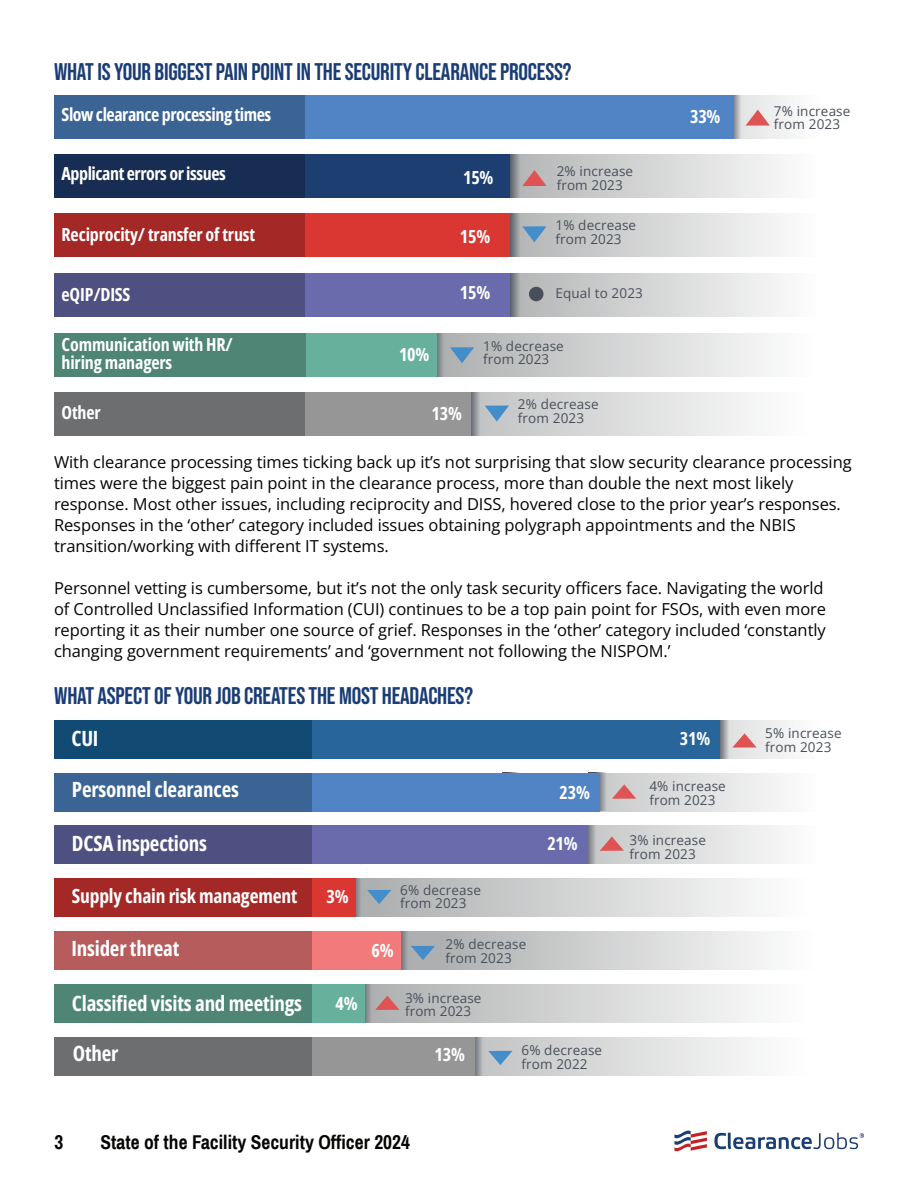
<style>
.page{position:relative;width:918px;height:1188px;background:#fff}
.page>*{position:absolute;margin:0;border:0;box-sizing:border-box;transform-origin:0 0}
.t1{font:24px "Bebas Neue";letter-spacing:-.01em;color:#1b3d75}
.t2{font:21px "Open Sans";letter-spacing:-.01em;color:#fff}
.t3{font:700 19.5px "Archivo Narrow";color:#040503}
.t4{font:19.5px "Open Sans";letter-spacing:-.01em;color:#fff}
.t5{font:18px/18px "Open Sans";letter-spacing:-.01em;color:#fff}
.t6{font:16.5px/21px "Open Sans";letter-spacing:-.005em;color:#040503}
.t7{font:13.5px/13.5px "Open Sans";letter-spacing:.01em;color:#494f5a}
</style>
<div class="page">
<svg style="left:674px;top:1130px;width:33px;height:22px"></svg>
<svg style="left:714px;top:1133px;width:150px;height:16px"></svg>
<svg style="left:600px;top:773px;width:181px;height:39px"></svg>
<svg style="left:599px;top:825px;width:182px;height:39px;background:#dfe0e0"></svg>
<div style="left:312px;top:878px;width:546px;height:39px;background:linear-gradient(to right,#a4a5a6,#fff)"></div>
<div style="left:387px;top:931px;width:471px;height:39px;background:linear-gradient(to right,#a4a6a7,#fff)"></div>
<svg style="left:375px;top:984px;width:380px;height:39px;background:#d2d3d3"></svg>
<svg style="left:486px;top:1037px;width:269px;height:39px;background:#dcdddd"></svg>
<div style="left:54px;top:773px;width:258px;height:39px;background:#3b6495"></div>
<div style="left:54px;top:825px;width:258px;height:39px;background:#4f5082"></div>
<div style="left:54px;top:878px;width:258px;height:39px;background:#a42826"></div>
<div style="left:54px;top:931px;width:258px;height:39px;background:#b65c5d"></div>
<div style="left:54px;top:984px;width:258px;height:39px;background:#4e8575"></div>
<div style="left:54px;top:1037px;width:258px;height:39px;background:#6d6e70"></div>
<svg style="left:732px;top:720px;width:60px;height:39px;fill:#eceded"></svg>
<div style="left:54px;top:720px;width:258px;height:39px;background:#114b73"></div>
<svg style="left:720px;top:720px;width:12px;height:39px"></svg>
<svg style="left:600px;top:773px;width:10px;height:38px"></svg>
<svg style="left:586px;top:825px;width:13px;height:39px"></svg>
<svg style="left:356px;top:878px;width:9px;height:39px"></svg>
<svg style="left:400px;top:931px;width:11px;height:39px"></svg>
<svg style="left:365px;top:984px;width:10px;height:39px"></svg>
<svg style="left:475px;top:1037px;width:11px;height:39px"></svg>
<div style="left:312px;top:720px;width:408px;height:39px;background:#27659a"></div>
<div style="left:312px;top:773px;width:288px;height:39px;background:#5084c4"></div>
<div style="left:312px;top:825px;width:274px;height:39px;background:#696bac"></div>
<div style="left:312px;top:878px;width:44px;height:39px;background:#db3732"></div>
<div style="left:312px;top:931px;width:88px;height:39px;background:#f27a7b"></div>
<div style="left:312px;top:984px;width:53px;height:39px;background:#67b19c"></div>
<div style="left:312px;top:1037px;width:163px;height:39px;background:#969697"></div>
<svg style="left:523px;top:154px;width:258px;height:44px;background:#d6d6d7"></svg>
<svg style="left:523px;top:213px;width:258px;height:44px;background:#d6d6d7"></svg>
<svg style="left:523px;top:273px;width:258px;height:43px;background:#d5d6d6"></svg>
<svg style="left:447px;top:333px;width:324px;height:43px;background:#d2d3d4"></svg>
<svg style="left:483px;top:392px;width:272px;height:44px;background:#dcdddd"></svg>
<div style="left:54px;top:154px;width:252px;height:44px;background:#172d53"></div>
<div style="left:54px;top:213px;width:252px;height:44px;background:#a42826"></div>
<div style="left:54px;top:273px;width:252px;height:43px;background:#4f5082"></div>
<div style="left:54px;top:333px;width:252px;height:43px;background:#4e8575"></div>
<div style="left:54px;top:392px;width:252px;height:44px;background:#6d6e70"></div>
<svg style="left:744px;top:95px;width:48px;height:44px;fill:#eeefef"></svg>
<svg style="left:450px;top:347px;width:24px;height:16px"></svg>
<svg style="left:523px;top:226px;width:24px;height:16px"></svg>
<svg style="left:485px;top:406px;width:24px;height:16px"></svg>
<svg style="left:746px;top:110px;width:24px;height:16px"></svg>
<svg style="left:523px;top:170px;width:24px;height:16px"></svg>
<svg style="left:612px;top:784px;width:24px;height:15px"></svg>
<svg style="left:732px;top:733px;width:25px;height:15px"></svg>
<svg style="left:600px;top:837px;width:24px;height:14px"></svg>
<svg style="left:375px;top:996px;width:24px;height:14px"></svg>
<svg style="left:488px;top:1051px;width:25px;height:14px"></svg>
<svg style="left:367px;top:890px;width:24px;height:14px"></svg>
<svg style="left:411px;top:946px;width:24px;height:14px"></svg>
<div style="left:54px;top:95px;width:252px;height:44px;background:#3b6495"></div>
<div style="left:529px;top:287px;width:14px;height:14px;background:#494f5a;border-radius:50%"></div>
<svg style="left:734px;top:95px;width:10px;height:44px"></svg>
<svg style="left:510px;top:154px;width:13px;height:44px"></svg>
<svg style="left:510px;top:213px;width:13px;height:44px"></svg>
<svg style="left:510px;top:273px;width:13px;height:43px"></svg>
<svg style="left:436px;top:333px;width:11px;height:43px"></svg>
<svg style="left:471px;top:392px;width:12px;height:44px"></svg>
<div style="left:306px;top:95px;width:428px;height:44px;background:#5084c4"></div>
<div style="left:306px;top:154px;width:204px;height:44px;background:#1c3e71"></div>
<div style="left:306px;top:213px;width:204px;height:44px;background:#db3732"></div>
<div style="left:306px;top:273px;width:204px;height:43px;background:#696bac"></div>
<div style="left:306px;top:333px;width:130px;height:43px;background:#67b19c"></div>
<div style="left:306px;top:392px;width:165px;height:44px;background:#969697"></div>
<h1 class="t1" style="left:54px;top:58px;width:519px">WHAT IS YOUR BIGGEST PAIN POINT IN THE SECURITY CLEARANCE PROCESS?</h1>
<p class="t5" style="left:62px;top:105px;width:211px">Slow clearance processing times</p>
<p class="t5" style="left:690px;top:107px;width:32px">33%</p>
<p class="t5" style="left:62px;top:164px;width:166px">Applicant errors or issues</p>
<p class="t5" style="left:463px;top:168px;width:32px">15%</p>
<p class="t7" style="left:557px;top:164px;width:78px">2% increase from 2023</p>
<p class="t5" style="left:62px;top:225px;width:195px">Reciprocity/ transfer of trust</p>
<p class="t5" style="left:460px;top:227px;width:32px">15%</p>
<p class="t7" style="left:556px;top:218px;width:82px">1% decrease from 2023</p>
<p class="t5" style="left:62px;top:285px;width:70px">eQIP/DISS</p>
<p class="t5" style="left:62px;top:335px;width:173px">Communication with HR/ hiring managers</p>
<p class="t5" style="left:62px;top:403px;width:41px">Other</p>
<p class="t5" style="left:399px;top:345px;width:32px">10%</p>
<p class="t5" style="left:460px;top:283px;width:32px">15%</p>
<p class="t7" style="left:556px;top:286px;width:89px">Equal to 2023</p>
<p class="t7" style="left:483px;top:339px;width:82px">1% decrease from 2023</p>
<p class="t5" style="left:432px;top:404px;width:32px">13%</p>
<p class="t7" style="left:518px;top:397px;width:82px">2% decrease from 2023</p>
<p class="t7" style="left:774px;top:104px;width:78px">7% increase from 2023</p>
<p class="t6" style="left:54px;top:451px;width:799px">With clearance processing times ticking back up it’s not surprising that slow security clearance processing times were the biggest pain point in the clearance process, more than double the next most likely response. Most other issues, including reciprocity and DISS, hovered close to the prior year’s responses.<br>Responses in the ‘other’ category included issues obtaining polygraph appointments and the NBIS transition/working with different IT systems.</p>
<p class="t6" style="left:54px;top:577px;width:774px">Personnel vetting is cumbersome, but it’s not the only task security officers face. Navigating the world of Controlled Unclassified Information (CUI) continues to be a top pain point for FSOs, with even more reporting it as their number one source of grief. Responses in the ‘other’ category included ‘constantly changing government requirements’ and ‘government not following the NISPOM.’</p>
<h1 class="t1" style="left:54px;top:682px;width:420px">WHAT ASPECT OF YOUR JOB CREATES THE MOST HEADACHES?</h1>
<p class="t2" style="left:71px;top:724px;width:29px">CUI</p>
<p class="t2" style="left:72px;top:775px;width:168px">Personnel clearances</p>
<p class="t2" style="left:72px;top:829px;width:137px">DCSA inspections</p>
<p class="t4" style="left:72px;top:883px;width:227px">Supply chain risk management</p>
<p class="t2" style="left:71px;top:934px;width:109px">Insider threat</p>
<p class="t5" style="left:327px;top:887px;width:24px">3%</p>
<p class="t7" style="left:400px;top:883px;width:82px">6% decrease from 2023</p>
<p class="t7" style="left:446px;top:937px;width:82px">2% decrease from 2023</p>
<p class="t5" style="left:372px;top:941px;width:24px">6%</p>
<p class="t5" style="left:560px;top:783px;width:32px">23%</p>
<p class="t5" style="left:547px;top:834px;width:32px">21%</p>
<p class="t2" style="left:72px;top:989px;width:232px">Classified visits and meetings</p>
<p class="t2" style="left:73px;top:1039px;width:47px">Other</p>
<p class="t5" style="left:336px;top:994px;width:24px">4%</p>
<p class="t7" style="left:405px;top:991px;width:78px">3% increase from 2023</p>
<p class="t5" style="left:435px;top:1045px;width:32px">13%</p>
<p class="t3" style="left:54px;top:1129px;width:10px">3</p>
<p class="t3" style="left:101px;top:1129px;width:311px">State of the Facility Security Officer 2024</p>
<p class="t7" style="left:522px;top:1043px;width:82px">6% decrease from 2022</p>
<p class="t5" style="left:680px;top:729px;width:32px">31%</p>
<p class="t7" style="left:649px;top:779px;width:78px">4% increase from 2023</p>
<p class="t7" style="left:630px;top:833px;width:78px">3% increase from 2023</p>
<p class="t7" style="left:765px;top:726px;width:78px">5% increase from 2023</p>
</div>
